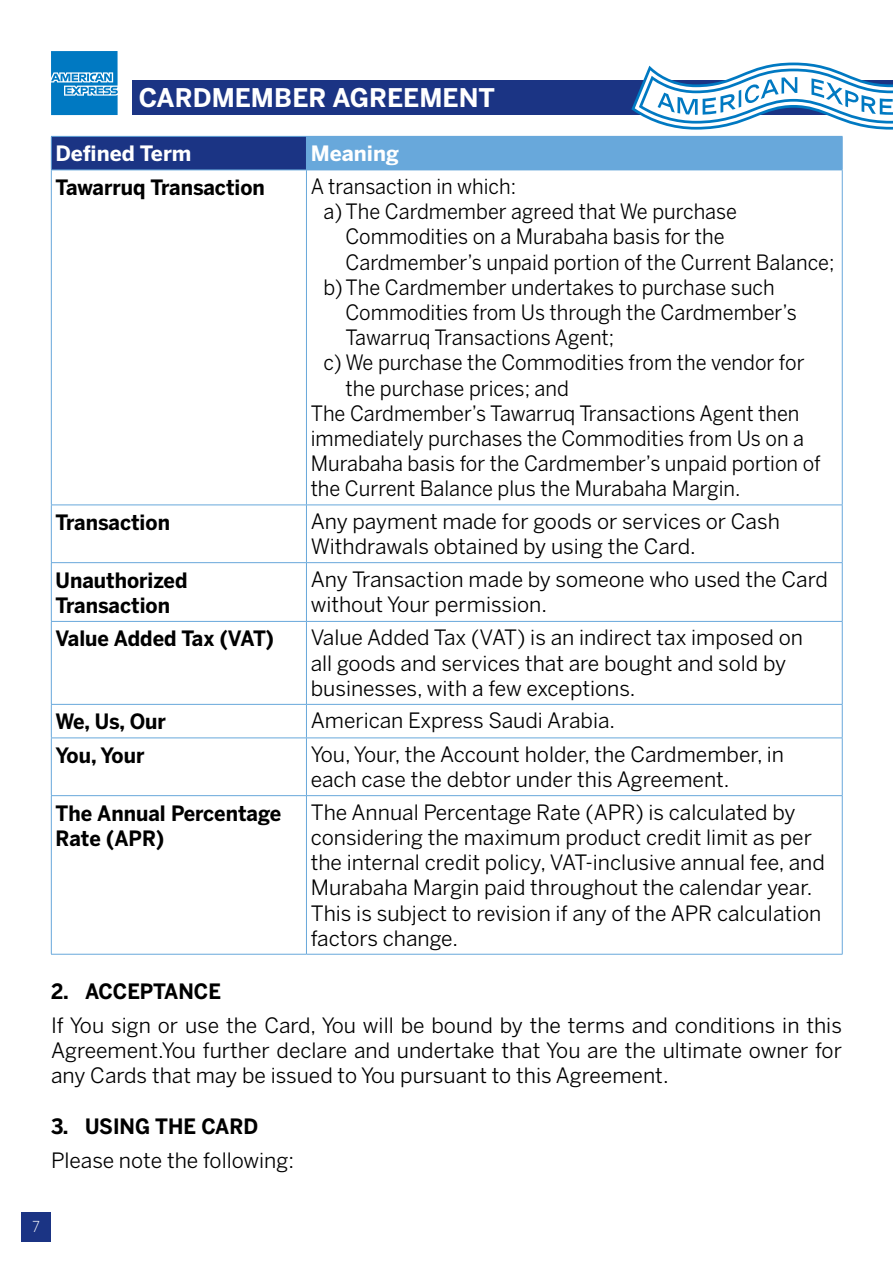
<style>
.page{position:relative;width:893px;height:1263px;background:#fff}
.page>*{position:absolute;margin:0;border:0;box-sizing:border-box;transform-origin:0 0}
.t1{font:700 25.5px "Benton Sans";color:#fff}
.t2{font:21px/25.2px "Benton Sans";color:#000}
.t3{font:21px "Benton Sans";color:#000;scale:.95 1}
.t4{font:700 21px/25.2px "Benton Sans";color:#000;scale:.95 1}
.t5{font:700 21px "Benton Sans";color:#fff}
.t6{font:300 15px "Benton Sans";color:#fff;scale:.95 1}
</style>
<div class="page">
<div style="left:21px;top:1212px;width:30px;height:30px;background:#1b3484"></div>
<svg style="left:51px;top:51px;width:67px;height:64px;background:#258cca"></svg>
<div style="left:132px;top:80px;width:761px;height:35px;background:#1b3484"></div>
<svg style="left:631px;top:63px;width:262px;height:67px"></svg>
<div style="left:51px;top:136px;width:255px;height:34px;background:#1b3484"></div>
<div style="left:306px;top:136px;width:536px;height:34px;background:#68a8db"></div>
<hr style="left:51px;top:136px;width:255px;height:1px;background:#68a8db">
<hr style="left:51px;top:137px;width:1px;height:33px;background:#68a8db">
<hr style="left:842px;top:137px;width:1px;height:33px;background:#68a8db">
<hr style="left:51px;top:170px;width:255px;height:1px;background:#68a8db">
<hr style="left:306px;top:170px;width:536px;height:1px;background:#68a8db">
<hr style="left:51px;top:170px;width:1px;height:335px;background:#68a8db">
<hr style="left:306px;top:170px;width:1px;height:335px;background:#68a8db">
<hr style="left:842px;top:170px;width:1px;height:335px;background:#68a8db">
<hr style="left:51px;top:505px;width:255px;height:1px;background:#68a8db">
<hr style="left:51px;top:505px;width:1px;height:57px;background:#68a8db">
<hr style="left:306px;top:505px;width:536px;height:1px;background:#68a8db">
<hr style="left:306px;top:505px;width:1px;height:57px;background:#68a8db">
<hr style="left:842px;top:505px;width:1px;height:57px;background:#68a8db">
<hr style="left:51px;top:562px;width:255px;height:1px;background:#68a8db">
<hr style="left:51px;top:563px;width:1px;height:58px;background:#68a8db">
<hr style="left:306px;top:562px;width:536px;height:1px;background:#68a8db">
<hr style="left:306px;top:563px;width:1px;height:58px;background:#68a8db">
<hr style="left:842px;top:563px;width:1px;height:58px;background:#68a8db">
<hr style="left:51px;top:621px;width:255px;height:1px;background:#68a8db">
<hr style="left:51px;top:622px;width:1px;height:82px;background:#68a8db">
<hr style="left:306px;top:621px;width:536px;height:1px;background:#68a8db">
<hr style="left:306px;top:622px;width:1px;height:82px;background:#68a8db">
<hr style="left:842px;top:622px;width:1px;height:82px;background:#68a8db">
<hr style="left:51px;top:704px;width:255px;height:1px;background:#68a8db">
<hr style="left:51px;top:705px;width:1px;height:33px;background:#68a8db">
<hr style="left:306px;top:704px;width:536px;height:1px;background:#68a8db">
<hr style="left:306px;top:705px;width:1px;height:33px;background:#68a8db">
<hr style="left:842px;top:705px;width:1px;height:33px;background:#68a8db">
<hr style="left:51px;top:738px;width:255px;height:1px;background:#68a8db">
<hr style="left:51px;top:738px;width:1px;height:57px;background:#68a8db">
<hr style="left:306px;top:738px;width:536px;height:1px;background:#68a8db">
<hr style="left:306px;top:738px;width:1px;height:57px;background:#68a8db">
<hr style="left:842px;top:738px;width:1px;height:57px;background:#68a8db">
<hr style="left:51px;top:795px;width:255px;height:1px;background:#68a8db">
<hr style="left:51px;top:796px;width:1px;height:158px;background:#68a8db">
<hr style="left:306px;top:795px;width:536px;height:1px;background:#68a8db">
<hr style="left:306px;top:796px;width:1px;height:158px;background:#68a8db">
<hr style="left:842px;top:796px;width:1px;height:158px;background:#68a8db">
<hr style="left:51px;top:954px;width:255px;height:1px;background:#68a8db">
<hr style="left:306px;top:954px;width:536px;height:1px;background:#68a8db">
<p class="t1" style="left:139px;top:83px;width:358px">CARDMEMBER AGREEMENT</p>
<p class="t5" style="left:311px;top:141px;width:90px">Meaning</p>
<p class="t5" style="left:56px;top:141px;width:137px">Defined Term</p>
<p class="t4" style="left:56px;top:174px;width:222px">Tawarruq Transaction</p>
<p class="t4" style="left:56px;top:509px;width:122px">Transaction</p>
<p class="t3" style="left:311px;top:174px;width:218px">A transaction in which:</p>
<p class="t3" style="left:323px;top:199px;width:437px">)a The Cardmember agreed that We purchase</p>
<p class="t3" style="left:346px;top:224px;width:400px">Commodities on a Murabaha basis for the</p>
<p class="t3" style="left:346px;top:249px;width:516px">Cardmember s’ unpaid portion of the Current Balance;</p>
<p class="t3" style="left:323px;top:275px;width:477px">)b The Cardmember undertakes to purchase such</p>
<p class="t3" style="left:346px;top:300px;width:477px">Commodities from Us through the Cardmember s’</p>
<p class="t3" style="left:346px;top:325px;width:284px">Tawarruq Transactions Agent;</p>
<p class="t3" style="left:323px;top:350px;width:508px">)c We purchase the Commodities from the vendor for</p>
<p class="t3" style="left:346px;top:375px;width:237px">the purchase prices; and</p>
<p class="t3" style="left:311px;top:401px;width:516px">The Cardmember s’ Tawarruq Transactions Agent then</p>
<p class="t3" style="left:311px;top:426px;width:521px">immediately purchases the Commodities from Us on a</p>
<p class="t3" style="left:311px;top:451px;width:538px">Murabaha basis for the Cardmember s’ unpaid portion of</p>
<p class="t3" style="left:311px;top:476px;width:454px">the Current Balance plus the Murabaha Margin.</p>
<p class="t2" style="left:311px;top:508px;width:471px">Any payment made for goods or services or Cash</p>
<p class="t2" style="left:311px;top:534px;width:386px">Withdrawals obtained by using the Card.</p>
<p class="t4" style="left:56px;top:567px;width:140px">Unauthorized<br>Transaction</p>
<p class="t2" style="left:311px;top:566px;width:519px">Any Transaction made by someone who used the Card without Your permission.</p>
<p class="t2" style="left:311px;top:625px;width:494px">Value Added Tax (VAT) is an indirect tax imposed on</p>
<p class="t4" style="left:56px;top:626px;width:231px">Value Added Tax (VAT)</p>
<p class="t4" style="left:56px;top:709px;width:118px">We, Us, Our</p>
<p class="t4" style="left:56px;top:742px;width:95px">You, Your</p>
<p class="t2" style="left:311px;top:650px;width:477px">all goods and services that are bought and sold by businesses, with a few exceptions.</p>
<p class="t2" style="left:311px;top:708px;width:306px">American Express Saudi Arabia.</p>
<p class="t2" style="left:311px;top:741px;width:475px">You, Your, the Account holder, the Cardmember in,</p>
<p class="t2" style="left:311px;top:767px;width:420px">each case the debtor under this Agreement.</p>
<p class="t4" style="left:56px;top:800px;width:239px">The Annual Percentage<br>Rate (APR(</p>
<p class="t2" style="left:311px;top:799px;width:516px">The Annual Percentage Rate (APR) is calculated by considering the maximum product credit limit as per the internal credit policy, VAT-inclusive annual fee, and Murabaha Margin paid throughout the calendar year.<br>This is subject to revision if any of the APR calculation factors change.</p>
<p class="t4" style="left:85px;top:979px;width:145px">ACCEPTANCE</p>
<p class="t4" style="left:51px;top:979px;width:20px">2.</p>
<p class="t2" style="left:51px;top:1012px;width:792px;text-align:justify">If You sign or use the Card, You will be bound by the terms and conditions in this Agreement.You further declare and undertake that You are the ultimate owner for any Cards that may be issued to You pursuant to this Agreement.</p>
<p class="t4" style="left:85px;top:1113px;width:184px">USING THE CARD</p>
<p class="t4" style="left:51px;top:1113px;width:20px">3.</p>
<p class="t2" style="left:51px;top:1147px;width:245px">Please note the following:</p>
<p class="t6" style="left:32px;top:1218px;width:10px">7</p>
</div>
